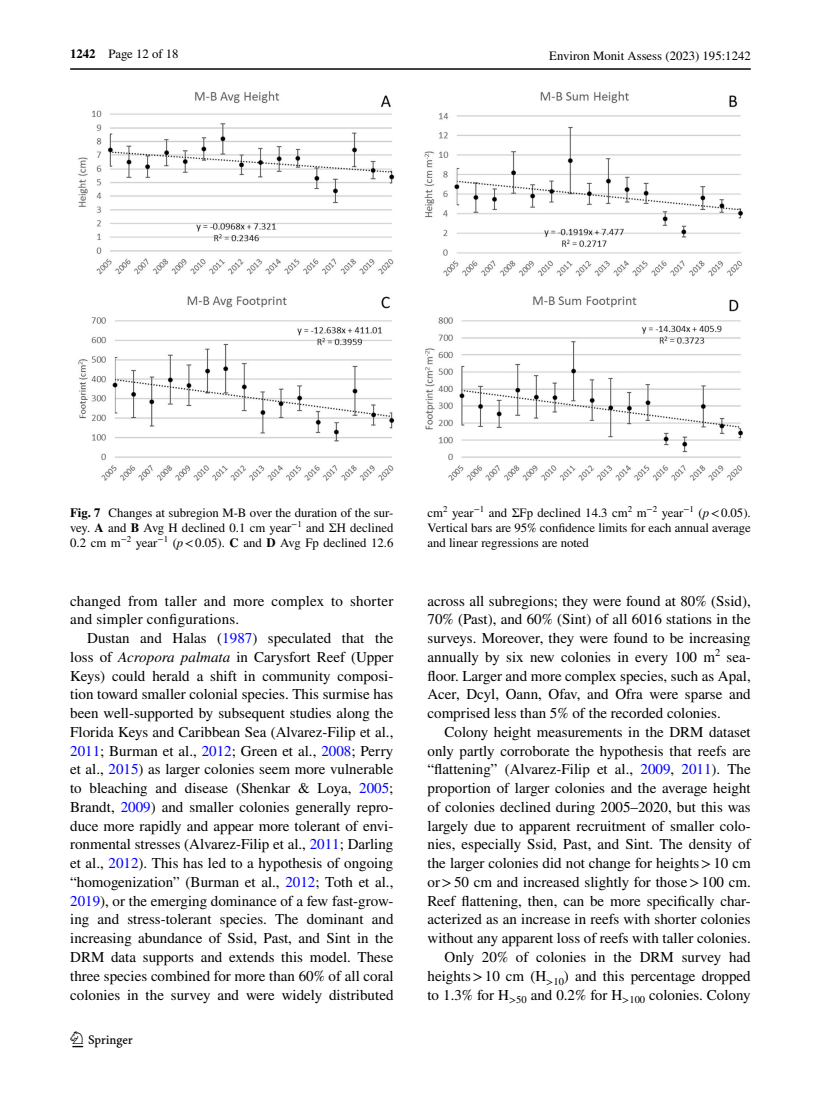
<style>
.page{position:relative;width:821px;height:1106px;background:#fff}
.page>*{position:absolute;margin:0;border:0;box-sizing:border-box;transform-origin:0 0}
.t1{font:22.5px "Springnew Regular 2";color:#000}
.t2{font:15px/18.8px "STIX";color:#000;text-align:justify}
.t3{font:12.75px/15px "STIX";color:#000;text-align:justify}
.s1{font-weight:700}
.s2{font-style:italic}
.s3{color:#00f}
</style>
<div class="page">
<hr style="left:70px;top:68px;width:680px;height:2px;background:#000">
<img style="left:78px;top:91px;width:665px;height:390px">
<p class="t3" style="left:70px;top:47px;width:110px"><span class="s1">1242</span> Page 12 of 18</p>
<p class="t3" style="left:549px;top:49px;width:203px">Environ Monit Assess (2023) 195:1242</p>
<p class="t3" style="left:70px;top:506px;width:325px"><span class="s1">Fig. 7</span> Changes at subregion M-B over the duration of the sur&shy;vey. <span class="s1">A</span> and <span class="s1">B</span> Avg H declined 0.1 cm year<sup>−1</sup> and ΣH declined 0.2 cm m<sup>−2</sup> year<sup>−1</sup> (<span class="s2">p</span>&lt;0.05). <span class="s1">C</span> and <span class="s1">D</span> Avg Fp declined 12.6</p>
<p class="t3" style="left:427px;top:506px;width:325px">cm<sup>2</sup> year<sup>−1</sup> and ΣFp declined 14.3 cm<sup>2</sup> m<sup>−2</sup> year<sup>−1</sup> (<span class="s2">p</span>&lt;0.05).<br>Vertical bars are 95% confidence limits for each annual average and linear regressions are noted</p>
<p class="t2" style="left:70px;top:592px;width:325px">changed from taller and more complex to shorter and simpler configurations.</p>
<p class="t2" style="left:70px;top:629px;width:325px;text-indent:17px">Dustan and Halas (<span class="s3">1987</span>) speculated that the loss of <span class="s2">Acropora palmata</span> in Carysfort Reef (Upper Keys) could herald a shift in community composi&shy;tion toward smaller colonial species. This surmise has been well-supported by subsequent studies along the Florida Keys and Caribbean Sea (Alvarez-Filip et al., <span class="s3">2011</span>; Burman et al., <span class="s3">2012</span>; Green et al., <span class="s3">2008</span>; Perry et al., <span class="s3">2015</span>) as larger colonies seem more vulnerable to bleaching and disease (Shenkar &amp; Loya, <span class="s3">2005</span>; Brandt, <span class="s3">2009</span>) and smaller colonies generally repro&shy;duce more rapidly and appear more tolerant of envi&shy;ronmental stresses (Alvarez-Filip et al., <span class="s3">2011</span>; Darling et al., <span class="s3">2012</span>). This has led to a hypothesis of ongoing “homogenization” (Burman et al., <span class="s3">2012</span>; Toth et al., <span class="s3">2019</span>), or the emerging dominance of a few fast-grow&shy;ing and stress-tolerant species. The dominant and increasing abundance of Ssid, Past, and Sint in the DRM data supports and extends this model. These three species combined for more than 60% of all coral colonies in the survey and were widely distributed</p>
<h1 class="t1" style="left:72px;top:1031px;width:62px">1 3</h1>
<p class="t2" style="left:427px;top:592px;width:325px">across all subregions; they were found at 80% (Ssid), 70% (Past), and 60% (Sint) of all 6016 stations in the surveys. Moreover, they were found to be increasing annually by six new colonies in every 100 m<sup>2</sup> sea&shy;floor. Larger and more complex species, such as Apal, Acer, Dcyl, Oann, Ofav, and Ofra were sparse and comprised less than 5% of the recorded colonies.</p>
<p class="t2" style="left:427px;top:723px;width:325px;text-align:right">Colony height measurements in the DRM dataset only partly corroborate the hypothesis that reefs are “flattening” (Alvarez-Filip et al., <span class="s3">2009</span>, <span class="s3">2011</span>). The proportion of larger colonies and the average height of colonies declined during 2005–2020, but this was largely due to apparent recruitment of smaller colo&shy;nies, especially Ssid, Past, and Sint. The density of the larger colonies did not change for heights&gt;10 cm or&gt;50 cm and increased slightly for those&gt;100 cm.<br>Reef flattening, then, can be more specifically char&shy;acterized as an increase in reefs with shorter colonies without any apparent loss of reefs with taller colonies.<br>Only 20% of colonies in the DRM survey had heights&gt;10 cm (H<sub>&gt;10</sub>) and this percentage dropped to 1.3% for H<sub>&gt;50</sub> and 0.2% for H<sub>&gt;100</sub> colonies. Colony</p>
</div>
